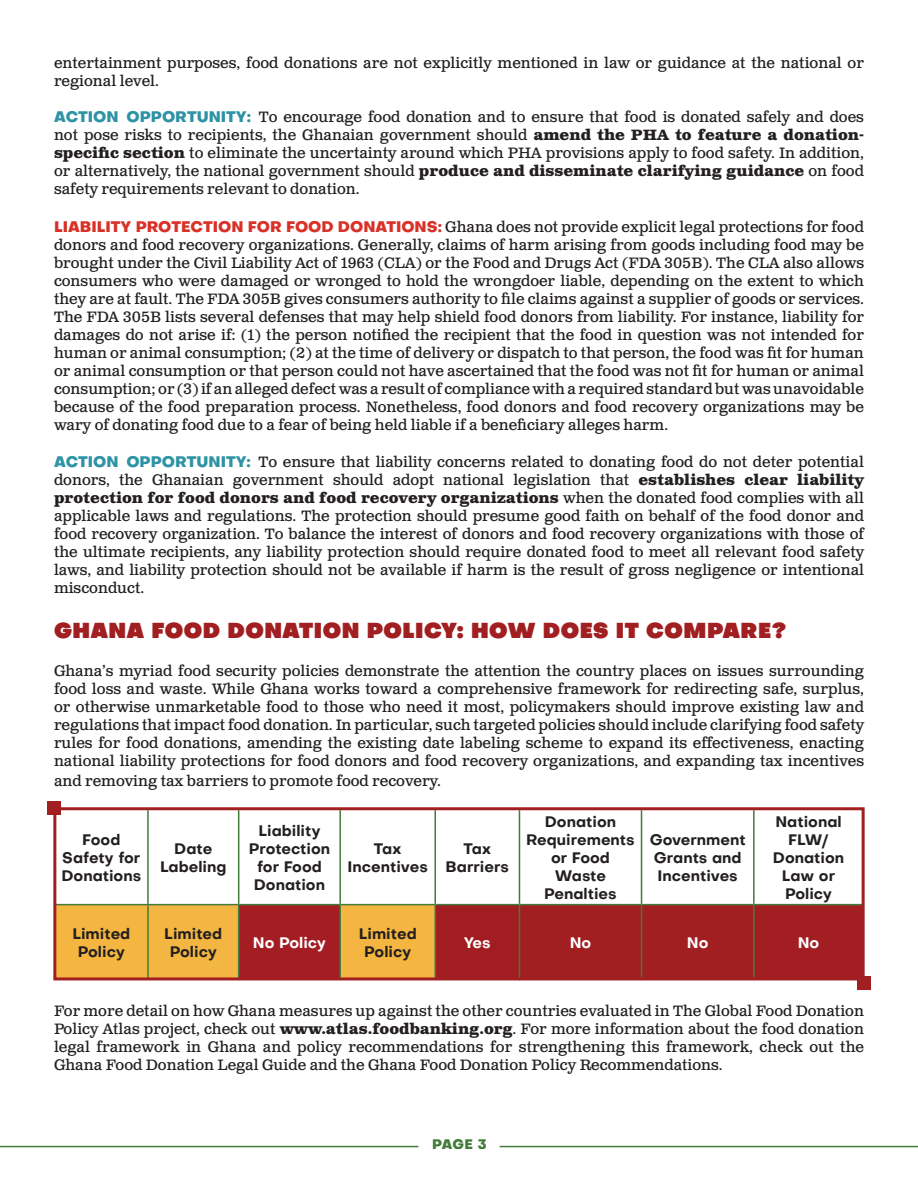
<style>
.page{position:relative;width:918px;height:1188px;background:#fff}
.page>*{position:absolute;margin:0;border:0;box-sizing:border-box;transform-origin:0 0}
.t1{font:21px "Objectivity Super";letter-spacing:.025em;color:#a11e21}
.t2{font:15px/18px "Clarendon Text Pro";color:#231f20;text-align:justify}
.t3{font:700 15px/18px "Objectivity";color:#231f20;text-align:center}
.t4{font:700 15px "Objectivity";color:#fff}
.t5{font:800 13.5px "Objectivity";color:#427b3a}
.s1{font-family:"Objectivity";font-weight:800;color:#2e93a4}
.s2{font-weight:700}
.s3{font-family:"Objectivity";font-weight:800;color:#d93127}
</style>
<div class="page">
<hr style="left:0;top:1146px;width:418px;height:1px;background:#427b3a">
<hr style="left:500px;top:1146px;width:418px;height:1px;background:#427b3a">
<div style="left:57px;top:905px;width:377px;height:71px;background:#f4b641"></div>
<div style="left:148px;top:905px;width:91px;height:76px;background:#f4b642"></div>
<div style="left:239px;top:905px;width:101px;height:76px;background:#a31d22"></div>
<div style="left:435px;top:905px;width:84px;height:76px;background:#a11d21"></div>
<div style="left:520px;top:905px;width:233px;height:71px;background:#a11e21"></div>
<div style="left:754px;top:905px;width:109px;height:76px;background:#a21e22"></div>
<hr style="left:148px;top:980px;width:91px;height:1px;background:#fff">
<hr style="left:239px;top:980px;width:101px;height:1px;background:#fff">
<hr style="left:435px;top:980px;width:84px;height:1px;background:#fff">
<hr style="left:754px;top:980px;width:110px;height:1px;background:#fff">
<hr style="left:147px;top:810px;width:2px;height:94px;background:#427b3a">
<hr style="left:238px;top:810px;width:1px;height:94px;background:#427b3a">
<hr style="left:339px;top:810px;width:2px;height:94px;background:#427b3a">
<hr style="left:434px;top:810px;width:2px;height:94px;background:#427b3a">
<hr style="left:519px;top:810px;width:1px;height:94px;background:#427b3a">
<hr style="left:641px;top:810px;width:1px;height:94px;background:#427b3a">
<hr style="left:753px;top:810px;width:2px;height:94px;background:#427b3a">
<hr style="left:56px;top:904px;width:92px;height:1px;background:#427b3a">
<hr style="left:148px;top:904px;width:91px;height:1px;background:#427b3a">
<hr style="left:147px;top:905px;width:2px;height:75px;background:#427b3a">
<hr style="left:239px;top:904px;width:101px;height:1px;background:#427b3a">
<hr style="left:238px;top:905px;width:1px;height:75px;background:#427b3a">
<hr style="left:340px;top:904px;width:95px;height:1px;background:#427b3a">
<hr style="left:339px;top:905px;width:2px;height:75px;background:#427b3a">
<hr style="left:435px;top:904px;width:84px;height:1px;background:#427b3a">
<hr style="left:434px;top:905px;width:2px;height:75px;background:#427b3a">
<hr style="left:519px;top:904px;width:123px;height:1px;background:#427b3a">
<hr style="left:519px;top:905px;width:1px;height:75px;background:#427b3a">
<hr style="left:642px;top:904px;width:112px;height:1px;background:#427b3a">
<hr style="left:641px;top:905px;width:1px;height:75px;background:#427b3a">
<hr style="left:754px;top:904px;width:108px;height:1px;background:#427b3a">
<hr style="left:753px;top:905px;width:2px;height:75px;background:#427b3a">
<div style="left:48px;top:801px;width:13px;height:13px;background:#a11e21"></div>
<div style="left:857px;top:977px;width:13px;height:13px;background:#a11e21"></div>
<div style="left:53px;top:807px;width:812px;height:173px;border:3px solid #a11e21"></div>
<p class="t2" style="left:54px;top:54px;width:811px">entertainment purposes, food donations are not explicitly mentioned in law or guidance at the national or regional level.</p>
<p class="t2" style="left:54px;top:108px;width:811px"><span class="s1">ACTION OPPORTUNITY:</span> To encourage food donation and to ensure that food is donated safely and does not pose risks to recipients, the Ghanaian government should <span class="s2">amend the PHA to feature a donation&shy;specific section</span> to eliminate the uncertainty around which PHA provisions apply to food safety. In addition, or alternatively, the national government should <span class="s2">produce and disseminate clarifying guidance</span> on food safety requirements relevant to donation.</p>
<p class="t2" style="left:54px;top:218px;width:812px"><span class="s3">LIABILITY PROTECTION FOR FOOD DONATIONS:</span> Ghana does not provide explicit legal protections for food donors and food recovery organizations. Generally, claims of harm arising from goods including food may be brought under the Civil Liability Act of 1963 (CLA) or the Food and Drugs Act (FDA 305B). The CLA also allows consumers who were damaged or wronged to hold the wrongdoer liable, depending on the extent to which they are at fault. The FDA 305B gives consumers authority to file claims against a supplier of goods or services.<br>The FDA 305B lists several defenses that may help shield food donors from liability. For instance, liability for damages do not arise if: (1) the person notified the recipient that the food in question was not intended for human or animal consumption; (2) at the time of delivery or dispatch to that person, the food was fit for human or animal consumption or that person could not have ascertained that the food was not fit for human or animal consumption; or (3) if an alleged defect was a result of compliance with a required standard but was unavoidable because of the food preparation process. Nonetheless, food donors and food recovery organizations may be wary of donating food due to a fear of being held liable if a beneficiary alleges harm.</p>
<p class="t2" style="left:54px;top:454px;width:812px"><span class="s1">ACTION OPPORTUNITY:</span> To ensure that liability concerns related to donating food do not deter potential donors, the Ghanaian government should adopt national legislation that <span class="s2">establishes clear liability protection for food donors and food recovery organizations</span> when the donated food complies with all applicable laws and regulations. The protection should presume good faith on behalf of the food donor and food recovery organization. To balance the interest of donors and food recovery organizations with those of the ultimate recipients, any liability protection should require donated food to meet all relevant food safety laws, and liability protection should not be available if harm is the result of gross negligence or intentional misconduct.</p>
<p class="t1" style="left:54px;top:614px;width:734px">GHANA FOOD DONATION POLICY: HOW DOES IT COMPARE?</p>
<p class="t2" style="left:54px;top:663px;width:812px">Ghana’s myriad food security policies demonstrate the attention the country places on issues surrounding food loss and waste. While Ghana works toward a comprehensive framework for redirecting safe, surplus, or otherwise unmarketable food to those who need it most, policymakers should improve existing law and regulations that impact food donation. In particular, such targeted policies should include clarifying food safety rules for food donations, amending the existing date labeling scheme to expand its effectiveness, enacting national liability protections for food donors and food recovery organizations, and expanding tax incentives</p>
<p class="t2" style="left:54px;top:773px;width:388px">and removing tax barriers to promote food recovery.</p>
<p class="t3" style="left:61px;top:830px;width:81px">Food<br>Safety for<br>Donations</p>
<p class="t3" style="left:160px;top:839px;width:68px">Date<br>Labeling</p>
<p class="t3" style="left:249px;top:821px;width:83px">Liability<br>Protection for Food<br>Donation</p>
<p class="t3" style="left:348px;top:839px;width:82px">Tax<br>Incentives</p>
<p class="t3" style="left:446px;top:839px;width:65px">Tax<br>Barriers</p>
<p class="t3" style="left:526px;top:812px;width:110px">Donation<br>Requirements or Food<br>Waste<br>Penalties</p>
<p class="t3" style="left:650px;top:830px;width:97px;text-align:left">Government<br>Grants and<br>Incentives</p>
<p class="t3" style="left:773px;top:812px;width:73px">National<br>FLW/<br>Donation<br>Law or<br>Policy</p>
<p class="t3" style="left:72px;top:925px;width:60px">Limited<br>Policy</p>
<p class="t3" style="left:164px;top:925px;width:60px">Limited<br>Policy</p>
<p class="t4" style="left:253px;top:932px;width:75px">No Policy</p>
<p class="t3" style="left:359px;top:925px;width:60px">Limited<br>Policy</p>
<p class="t4" style="left:464px;top:932px;width:28px">Yes</p>
<p class="t4" style="left:570px;top:932px;width:23px">No</p>
<p class="t4" style="left:687px;top:932px;width:23px">No</p>
<p class="t4" style="left:798px;top:932px;width:23px">No</p>
<p class="t2" style="left:54px;top:1002px;width:812px">For more detail on how Ghana measures up against the other countries evaluated in The Global Food Donation Policy Atlas project, check out <span class="s2">www.atlas.foodbanking.org</span>. For more information about the food donation legal framework in Ghana and policy recommendations for strengthening this framework, check out the Ghana Food Donation Legal Guide and the Ghana Food Donation Policy Recommendations.</p>
<p class="t5" style="left:432px;top:1134px;width:56px">PAGE 3</p>
</div>
